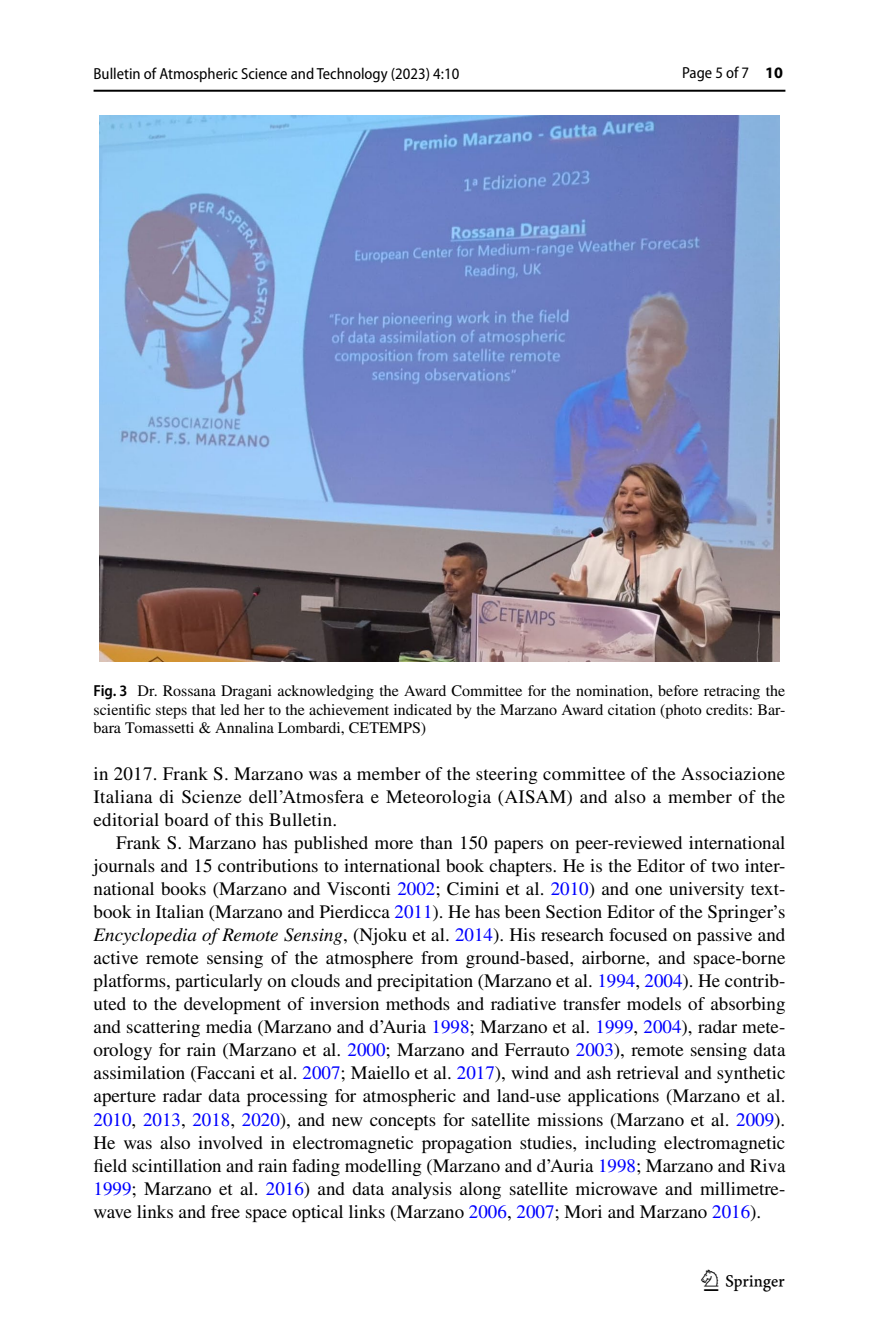
<style>
.page{position:relative;width:879px;height:1333px;background:#fff}
.page>*{position:absolute;margin:0;border:0;box-sizing:border-box;transform-origin:0 0}
.t1{font:30px "Springnew Regular 5";color:#000}
.t2{font:19px/23px "STIX";letter-spacing:.005em;color:#000;text-align:justify}
.t3{font:16px/18.4px "STIX";color:#000;text-align:justify}
.t4{font:semi-condensed 16px "Myriad Pro";color:#000}
.s1{font-weight:700;font-stretch:normal}
.s2{font-family:"Myriad Pro";font-weight:600;font-stretch:semi-condensed}
.s3{color:#00f}
.s4{font-style:italic}
</style>
<div class="page">
<hr style="left:94px;top:90px;width:691px;height:2px;background:#000">
<img style="left:100px;top:116px;width:679px;height:545px">
<p class="t4" style="left:94px;top:65px;width:367px">Bulletin of Atmospheric Science and Technology (2023) 4:10</p>
<p class="t4" style="left:682px;top:64px;width:102px">Page 5 of 7 <span class="s1">10</span></p>
<p class="t3" style="left:94px;top:682px;width:693px"><span class="s2">Fig. 3</span> Dr. Rossana Dragani acknowledging the Award Committee for the nomination, before retracing the scientific steps that led her to the achievement indicated by the Marzano Award citation (photo credits: Bar&shy;bara Tomassetti &amp; Annalina Lombardi, CETEMPS)</p>
<p class="t2" style="left:94px;top:763px;width:693px">in 2017. Frank S. Marzano was a member of the steering committee of the Associazione Italiana di Scienze dell’Atmosfera e Meteorologia (AISAM) and also a member of the editorial board of this Bulletin.</p>
<p class="t2" style="left:94px;top:832px;width:693px;text-indent:23px">Frank S. Marzano has published more than 150 papers on peer-reviewed international journals and 15 contributions to international book chapters. He is the Editor of two inter&shy;national books (Marzano and Visconti <span class="s3">2002</span>; Cimini et al. <span class="s3">2010</span>) and one university text&shy;book in Italian (Marzano and Pierdicca <span class="s3">2011</span>). He has been Section Editor of the Springer’s <span class="s4">Encyclopedia of Remote Sensing</span>, (Njoku et al. <span class="s3">2014</span>). His research focused on passive and active remote sensing of the atmosphere from ground-based, airborne, and space-borne platforms, particularly on clouds and precipitation (Marzano et al. <span class="s3">1994</span>, <span class="s3">2004</span>). He contrib&shy;uted to the development of inversion methods and radiative transfer models of absorbing and scattering media (Marzano and d’Auria <span class="s3">1998</span>; Marzano et al. <span class="s3">1999</span>, <span class="s3">2004</span>), radar mete&shy;orology for rain (Marzano et al. <span class="s3">2000</span>; Marzano and Ferrauto <span class="s3">2003</span>), remote sensing data assimilation (Faccani et al. <span class="s3">2007</span>; Maiello et al. <span class="s3">2017</span>), wind and ash retrieval and synthetic aperture radar data processing for atmospheric and land-use applications (Marzano et al.<br><span class="s3">2010</span>, <span class="s3">2013</span>, <span class="s3">2018</span>, <span class="s3">2020</span>), and new concepts for satellite missions (Marzano et al. <span class="s3">2009</span>).<br>He was also involved in electromagnetic propagation studies, including electromagnetic field scintillation and rain fading modelling (Marzano and d’Auria <span class="s3">1998</span>; Marzano and Riva <span class="s3">1999</span>; Marzano et al. <span class="s3">2016</span>) and data analysis along satellite microwave and millimetre&shy;wave links and free space optical links (Marzano <span class="s3">2006</span>, <span class="s3">2007</span>; Mori and Marzano <span class="s3">2016</span>).</p>
<h1 class="t1" style="left:704px;top:1269px;width:83px">1 3</h1>
</div>
